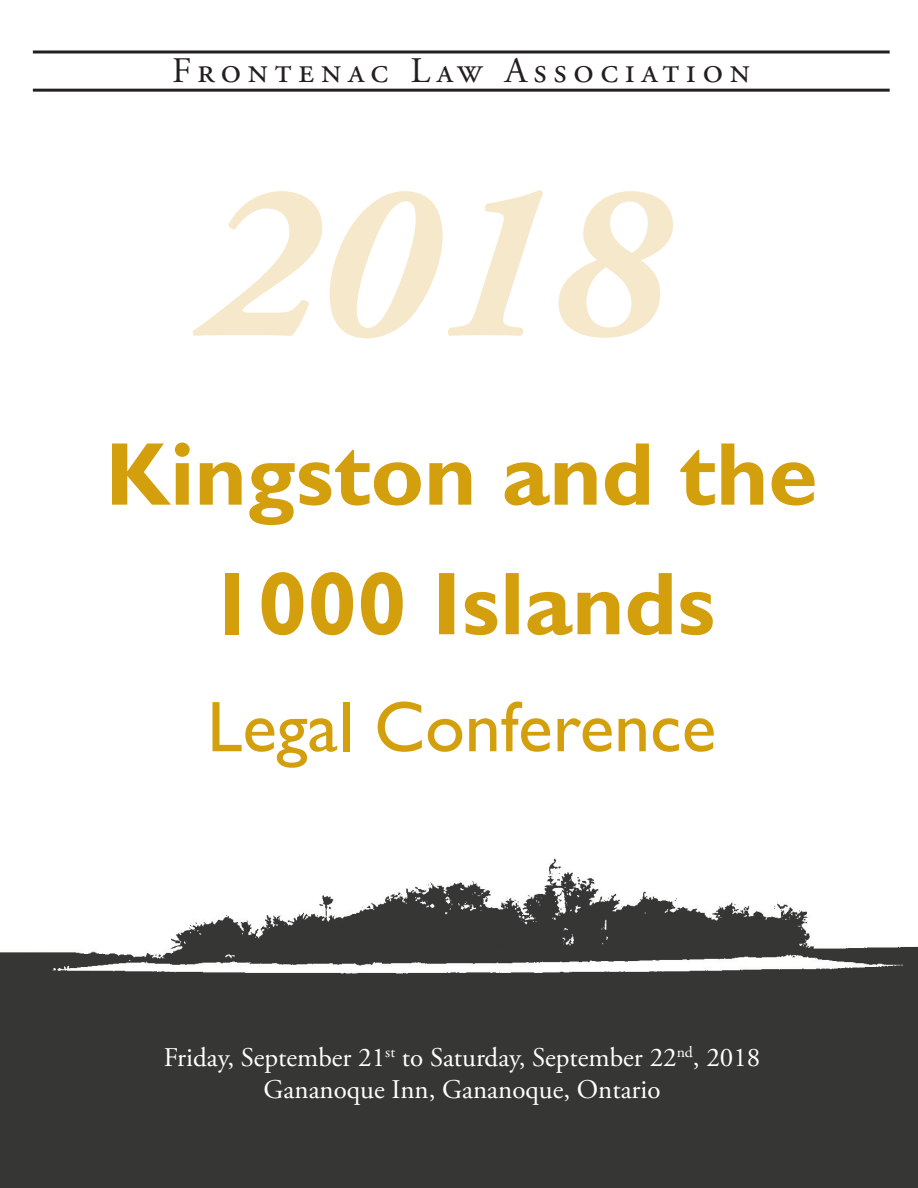
<style>
.page{position:relative;width:918px;height:1188px;background:#fff}
.page>*{position:absolute;margin:0;border:0;box-sizing:border-box;transform-origin:0 0}
.t1{font:italic 700 225px "Adobe Garamond Pro";color:#f6e8ca}
.t2{font:700 90px/129.6px "Gill Sans";color:#d49f0c;text-align:center}
.t3{font:72px "Gill Sans";color:#d49f0c}
.t4{font:36px "Adobe Garamond Pro";letter-spacing:.18em;color:#231f20}
.t5{font:27px "Adobe Garamond Pro";color:#fff}
</style>
<div class="page">
<img style="left:0;top:858px;width:918px;height:330px">
<hr style="left:33px;top:89px;width:857px;height:3px;background:#231f20">
<hr style="left:33px;top:50px;width:857px;height:3px;background:#231f20">
<p class="t4" style="left:172px;top:49px;width:580px">Frontenac Law Association</p>
<p class="t1" style="left:198px;top:134px;width:469px">2018</p>
<p class="t2" style="left:105px;top:410px;width:714px">Kingston and the<br>1000 Islands</p>
<p class="t3" style="left:207px;top:685px;width:511px">Legal Conference</p>
<p class="t5" style="left:164px;top:1041px;width:598px">Friday, September 21<sup>st</sup> to Saturday, September 22<sup>nd</sup>, 2018</p>
<p class="t5" style="left:264px;top:1074px;width:399px">Gananoque Inn, Gananoque, Ontario</p>
</div>
